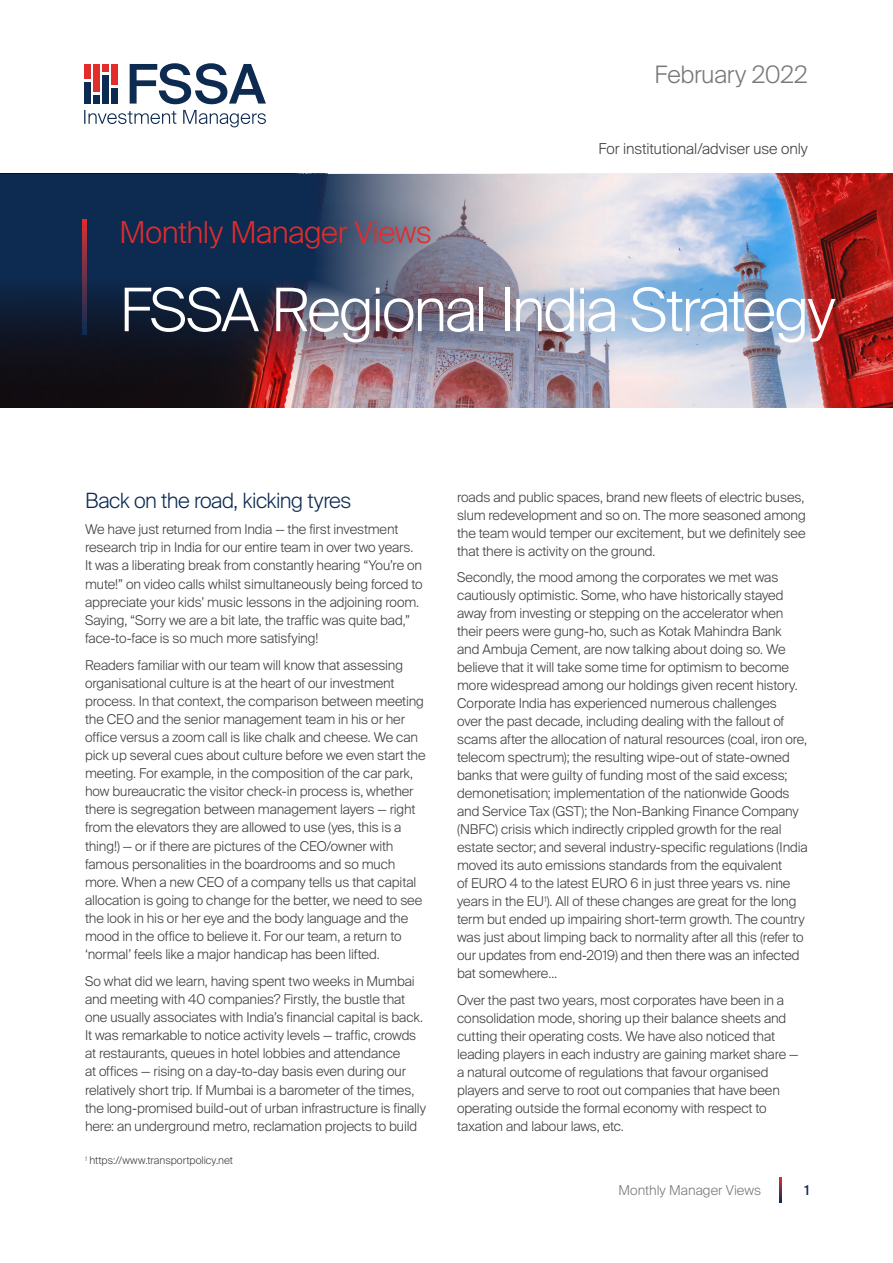
<style>
.page{position:relative;width:893px;height:1263px;background:#fff}
.page>*{position:absolute;margin:0;border:0;box-sizing:border-box;transform-origin:0 0}
.t1{font:300 60px "Suisse Intl";letter-spacing:-.03em;color:#fff}
.t2{font:300 30.15px "Suisse Intl";letter-spacing:-.01em;color:#e32c2c}
.t3{font:300 24px "Suisse Intl";letter-spacing:-.01em;color:#76787b}
.Heading{font:300 21px "Suisse Intl";letter-spacing:-.02em;color:#0d2b51}
.Body_Copy{font:300 15px "Suisse Intl";color:#3e3e3f}
.Body_Copy-2{font:300 13.5px/18px "Suisse Intl";letter-spacing:-.005em;color:#3e3e3f}
.t4{font:300 13.5px "Suisse Intl";letter-spacing:.005em;color:#76787b}
.t5{font:500 13.5px "Suisse Intl";color:#0d2b51}
.Mandatories{font:300 10.5px "Suisse Intl";letter-spacing:.005em;color:#3e3e3f}
</style>
<div class="page">
<svg style="left:779px;top:1177px;width:2px;height:25px"></svg>
<img style="left:634px;top:174px;width:259px;height:234px">
<svg style="left:0;top:174px;width:634px;height:234px;background:#5d5f71"></svg>
<svg style="left:84px;top:110px;width:182px;height:17px"></svg>
<div style="left:84px;top:64px;width:6px;height:14px;background:#e32c2c"></div>
<div style="left:103px;top:64px;width:6px;height:8px;background:#e32c2c"></div>
<div style="left:112px;top:64px;width:6px;height:21px;background:#e32c2c"></div>
<div style="left:93px;top:64px;width:6px;height:27px;background:#e32c2c"></div>
<div style="left:84px;top:82px;width:6px;height:22px;background:#0d2b51"></div>
<div style="left:93px;top:95px;width:6px;height:9px;background:#0d2b51"></div>
<div style="left:103px;top:75px;width:6px;height:29px;background:#0d2b51"></div>
<div style="left:112px;top:88px;width:6px;height:16px;background:#0d2b51"></div>
<svg style="left:130px;top:63px;width:136px;height:41px"></svg>
<div style="left:99px;top:199px;width:353px;height:72px;background:#0d2b51;opacity:.75"></div>
<div style="left:78px;top:240px;width:799px;height:147px;background:#0d2b51;opacity:.5"></div>
<svg style="left:82px;top:220px;width:5px;height:115px"></svg>
<p class="t3" style="left:654px;top:61px;width:155px">February 2022</p>
<p class="t2" style="left:120px;top:215px;width:314px">Monthly Manager Views</p>
<p class="Body_Copy" style="left:598px;top:140px;width:211px">For institutional/adviser use only</p>
<p class="t1" style="left:120px;top:275px;width:717px">FSSA Regional India Strategy</p>
<p class="Heading" style="left:85px;top:488px;width:268px">Back on the road, kicking tyres</p>
<p class="Body_Copy-2" style="left:85px;top:520px;width:339px">We have just returned from India — the first investment research trip in India for our entire team in over two years.<br>It was a liberating break from constantly hearing “You’re on mute!” on video calls whilst simultaneously being forced to appreciate your kids’ music lessons in the adjoining room.<br>Saying, “Sorry we are a bit late, the traffic was quite bad,” face-to-face is so much more satisfying!</p>
<p class="Body_Copy-2" style="left:85px;top:656px;width:342px">Readers familiar with our team will know that assessing organisational culture is at the heart of our investment process. In that context, the comparison between meeting the CEO and the senior management team in his or her office versus a zoom call is like chalk and cheese. We can pick up several cues about culture before we even start the meeting. For example, in the composition of the car park, how bureaucratic the visitor check-in process is, whether there is segregation between management layers — right from the elevators they are allowed to use (yes, this is a thing!) — or if there are pictures of the CEO/owner with famous personalities in the boardrooms and so much more. When a new CEO of a company tells us that capital allocation is going to change for the better, we need to see the look in his or her eye and the body language and the mood in the office to believe it. For our team, a return to ‘normal’ feels like a major handicap has been lifted.</p>
<p class="Body_Copy-2" style="left:85px;top:972px;width:342px">So what did we learn, having spent two weeks in Mumbai and meeting with 40 companies? Firstly, the bustle that one usually associates with India’s financial capital is back.<br>It was remarkable to notice activity levels — traffic, crowds at restaurants, queues in hotel lobbies and attendance<br>at offices — rising on a day-to-day basis even during our relatively short trip. If Mumbai is a barometer of the times, the long-promised build-out of urban infrastructure is finally here: an underground metro, reclamation projects to build</p>
<p class="Mandatories" style="left:85px;top:1155px;width:150px"><sup>1</sup> https://www.transportpolicy.net</p>
<p class="Body_Copy-2" style="left:457px;top:488px;width:350px;text-align:justify">roads and public spaces, brand new fleets of electric buses, slum redevelopment and so on. The more seasoned among the team would temper our excitement, but we definitely see that there is activity on the ground.</p>
<p class="Body_Copy-2" style="left:457px;top:569px;width:352px">Secondly, the mood among the corporates we met was cautiously optimistic. Some, who have historically stayed away from investing or stepping on the accelerator when their peers were gung-ho, such as Kotak Mahindra Bank<br>and Ambuja Cement, are now talking about doing so. We believe that it will take some time for optimism to become more widespread among our holdings given recent history.<br>Corporate India has experienced numerous challenges<br>over the past decade, including dealing with the fallout of scams after the allocation of natural resources (coal, iron ore, telecom spectrum); the resulting wipe-out of state-owned banks that were guilty of funding most of the said excess; demonetisation; implementation of the nationwide Goods and Service Tax (GST); the Non-Banking Finance Company (NBFC) crisis which indirectly crippled growth for the real estate sector; and several industry-specific regulations (India moved its auto emissions standards from the equivalent<br>of EURO 4 to the latest EURO 6 in just three years vs. nine years in the EU<sup>1</sup>). All of these changes are great for the long term but ended up impairing short-term growth. The country was just about limping back to normality after all this (refer to our updates from end-2019) and then there was an infected bat somewhere…</p>
<p class="Body_Copy-2" style="left:457px;top:991px;width:343px">Over the past two years, most corporates have been in a consolidation mode, shoring up their balance sheets and cutting their operating costs. We have also noticed that leading players in each industry are gaining market share — a natural outcome of regulations that favour organised players and serve to root out companies that have been operating outside the formal economy with respect to taxation and labour laws, etc.</p>
<p class="t4" style="left:618px;top:1182px;width:144px">Monthly Manager Views</p>
<p class="t5" style="left:804px;top:1182px;width:6px">1</p>
</div>
